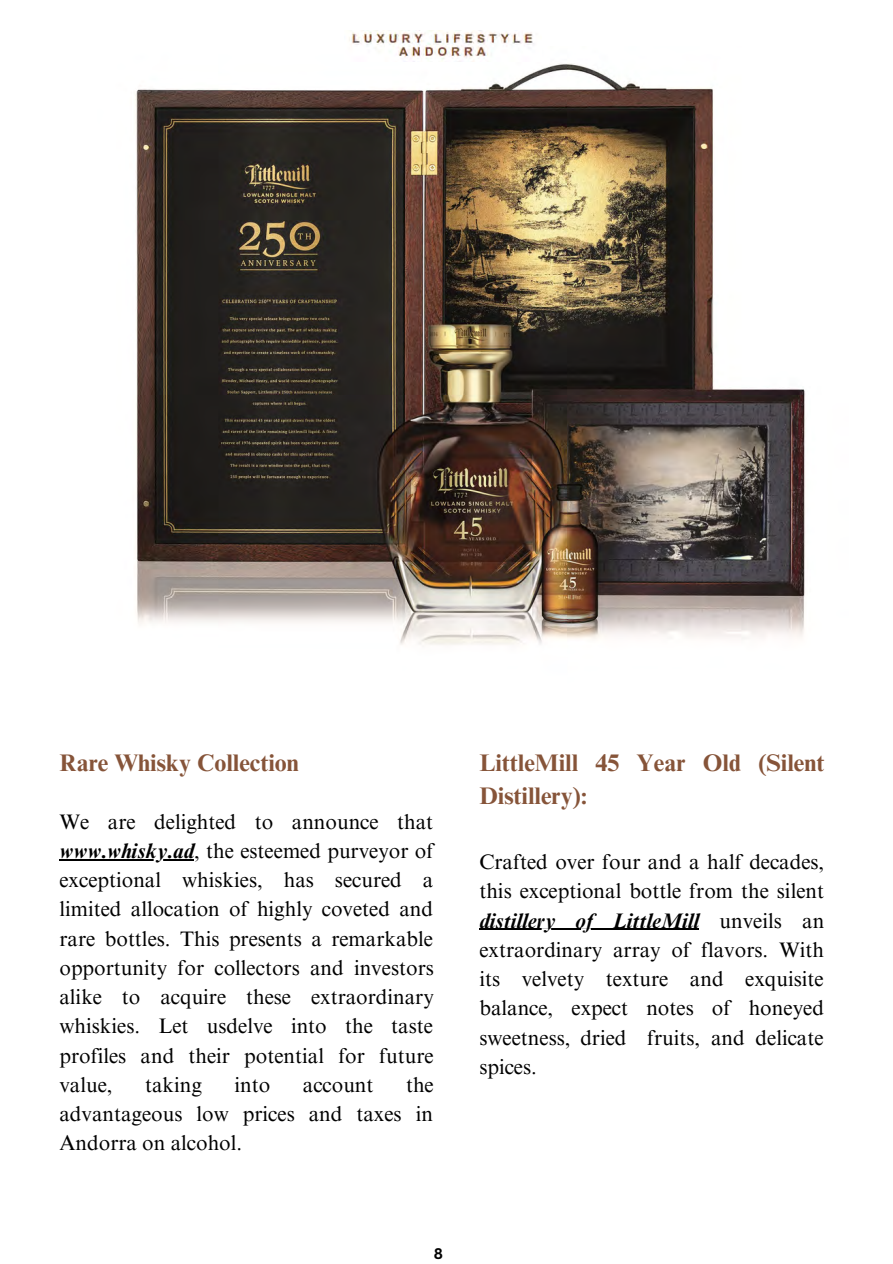
<style>
.page{position:relative;width:893px;height:1264px;background:#fff}
.page>*{position:absolute;margin:0;border:0;box-sizing:border-box;transform-origin:0 0}
.t1{font:700 24px/32.5px "Times NRMT Pro";color:#865439}
.t2{font:21px/29.2px "Times NRMT Pro";color:#000;text-align:justify}
.t3{font:700 15px "Canva Sans";color:#000}
.s1{font-weight:700;font-style:italic}
</style>
<div class="page">
<img style="left:135px;top:63px;width:670px;height:582px">
<hr style="left:479px;top:928px;width:220px;height:1px;background:#000">
<img style="left:349px;top:30px;width:185px;height:32px">
<hr style="left:59px;top:859px;width:135px;height:1px;background:#000">
<p class="t1" style="left:59px;top:749px;width:241px">Rare Whisky Collection</p>
<p class="t2" style="left:59px;top:809px;width:376px">We are delighted to announce that <span class="s1">www.whisky.ad</span>, the esteemed purveyor of exceptional whiskies, has secured a limited allocation of highly coveted and rare bottles. This presents a remarkable opportunity for collectors and investors alike to acquire these extraordinary whiskies. Let usdelve into the taste profiles and their potential for future value,</p>
<p class="t2" style="left:145px;top:1072px;width:58px">taking</p>
<p class="t2" style="left:234px;top:1072px;width:37px">into</p>
<p class="t2" style="left:303px;top:1072px;width:72px">account</p>
<p class="t2" style="left:59px;top:1072px;width:376px;text-indent:346px">the advantageous low prices and taxes in Andorra on alcohol.</p>
<p class="t1" style="left:479px;top:749px;width:346px">LittleMill 45 Year Old (Silent<br>Distillery):</p>
<p class="t2" style="left:479px;top:850px;width:346px">Crafted over four and a half decades, this exceptional bottle from the silent <span class="s1">distillery of LittleMill</span> unveils an extraordinary array of flavors. With its velvety texture and exquisite balance, expect notes of honeyed sweetness, dried fruits, and delicate spices.</p>
<p class="t3" style="left:434px;top:1243px;width:11px">8</p>
</div>
